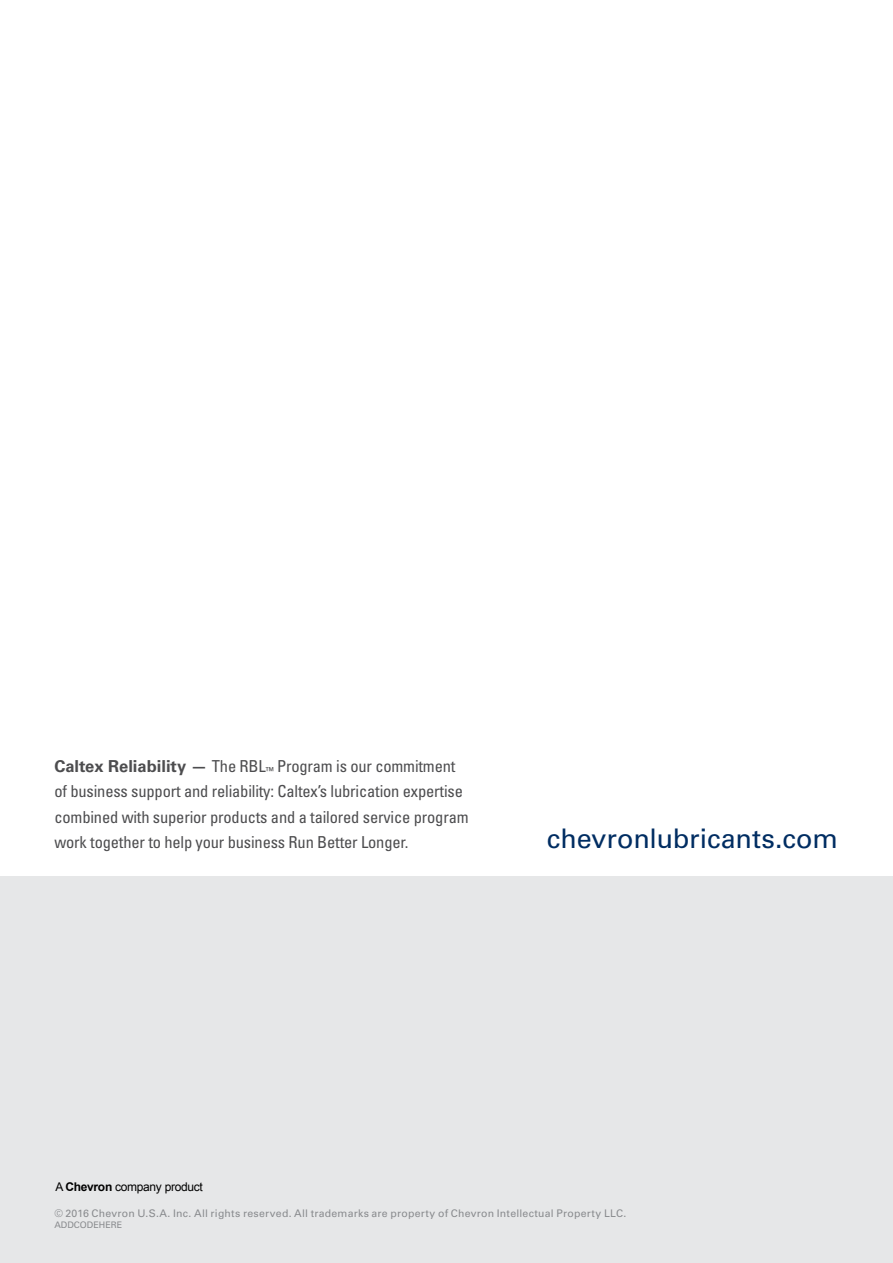
<style>
.page{position:relative;width:893px;height:1263px;background:#fff}
.page>*{position:absolute;margin:0;border:0;box-sizing:border-box;transform-origin:0 0}
.t1{font:27px "Univers LT Std";letter-spacing:-.005em;color:#002d62}
.t2{font:condensed 16.5px/25.5px "Univers LT Std";letter-spacing:-.01em;color:#4d4d4f}
.t3{font:12px "Arial";letter-spacing:-.025em;color:#000}
.t4{font:10.5px "Univers LT Std";letter-spacing:.02em;color:#898b8e}
.t5{font:9px "Univers LT Std";color:#898b8e}
.s1{font-weight:700;font-stretch:normal}
.s2{font-weight:700}
</style>
<div class="page">
<div style="left:0;top:876px;width:893px;height:387px;background:#e6e7e8"></div>
<p class="t2" style="left:54px;top:753px;width:416px"><span class="s1">Caltex Reliability —</span> The RBL<sub>™</sub> Program is our commitment of business support and reliability: Caltex’s lubrication expertise combined with superior products and a tailored service program work together to help your business Run Better Longer.</p>
<h1 class="t1" style="left:547px;top:822px;width:293px">chevronlubricants.com</h1>
<p class="t3" style="left:55px;top:1179px;width:149px">A <span class="s2">Chevron</span> company product</p>
<p class="t4" style="left:54px;top:1207px;width:573px">© 2016 Chevron U.S.A. Inc. All rights reserved. All trademarks are property of Chevron Intellectual Property LLC.</p>
<p class="t5" style="left:54px;top:1219px;width:69px">ADDCODEHERE</p>
</div>
